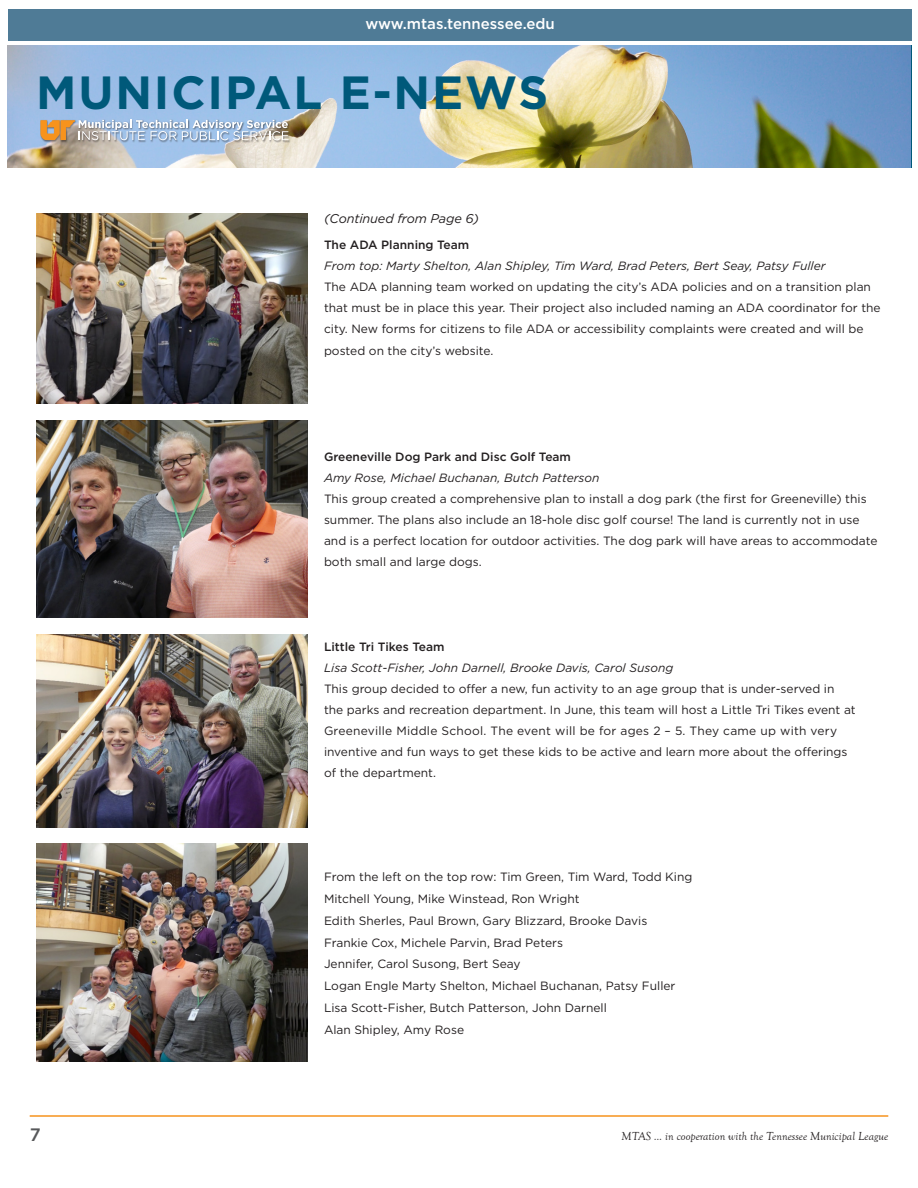
<style>
.page{position:relative;width:918px;height:1188px;background:#fff}
.page>*{position:absolute;margin:0;border:0;box-sizing:border-box;transform-origin:0 0}
.t1{font:700 46.5px "Gotham";letter-spacing:.04em;color:#00597a}
.t2{font:500 18px "Gotham";color:#57585a}
.t3{font:500 15px "Gotham";color:#fff}
.t4{font:italic 12.75px "Gotham";letter-spacing:-.01em;color:#231f20}
.t5{font:12px/21px "Gotham";color:#231f20}
.t6{font:italic 12px "Gotham";color:#231f20}
.t7{font:500 12px "Gotham";color:#231f20}
.t8{font:italic 12px "Goudy Old Style T";color:#231f20}
</style>
<div class="page">
<div style="left:8px;top:9px;width:904px;height:31px;background:#4f7b96"></div>
<img style="left:8px;top:45px;width:902px;height:122px">
<div style="left:40px;top:120px;width:251px;height:23px;background:#231f20;opacity:.55"></div>
<svg style="left:40px;top:120px;width:248px;height:20px;background:#b8bbbf"></svg>
<hr style="left:30px;top:1115px;width:858px;height:2px;background:#f7931d">
<img style="left:36px;top:213px;width:271px;height:190px">
<img style="left:36px;top:420px;width:271px;height:198px">
<img style="left:36px;top:634px;width:271px;height:193px">
<img style="left:36px;top:843px;width:271px;height:219px">
<p class="t3" style="left:365px;top:14px;width:191px">www.mtas.tennessee.edu</p>
<h1 class="t1" style="left:36px;top:62px;width:514px">MUNICIPAL E-NEWS</h1>
<p class="t4" style="left:324px;top:211px;width:156px">(Continued from Page 6)</p>
<p class="t7" style="left:324px;top:237px;width:147px">The ADA Planning Team</p>
<p class="t6" style="left:324px;top:258px;width:503px">From top: Marty Shelton, Alan Shipley, Tim Ward, Brad Peters, Bert Seay, Patsy Fuller</p>
<p class="t5" style="left:324px;top:276px;width:558px">The ADA planning team worked on updating the city’s ADA policies and on a transition plan that must be in place this year. Their project also included naming an ADA coordinator for the city. New forms for citizens to file ADA or accessibility complaints were created and will be posted on the city’s website.</p>
<p class="t7" style="left:324px;top:449px;width:249px">Greeneville Dog Park and Disc Golf Team</p>
<p class="t6" style="left:324px;top:470px;width:277px">Amy Rose, Michael Buchanan, Butch Patterson</p>
<p class="t5" style="left:324px;top:488px;width:555px">This group created a comprehensive plan to install a dog park (the first for Greeneville) this summer. The plans also include an 18-hole disc golf course! The land is currently not in use and is a perfect location for outdoor activities. The dog park will have areas to accommodate both small and large dogs.</p>
<p class="t7" style="left:324px;top:639px;width:122px">Little Tri Tikes Team</p>
<p class="t6" style="left:324px;top:660px;width:351px">Lisa Scott-Fisher, John Darnell, Brooke Davis, Carol Susong</p>
<p class="t5" style="left:324px;top:678px;width:533px">This group decided to offer a new, fun activity to an age group that is under-served in the parks and recreation department. In June, this team will host a Little Tri Tikes event at<br>Greeneville Middle School. The event will be for ages 2 – 5. They came up with very</p>
<p class="t5" style="left:324px;top:741px;width:525px">inventive and fun ways to get these kids to be active and learn more about the offerings</p>
<p class="t5" style="left:324px;top:762px;width:114px">of the department.</p>
<p class="t5" style="left:324px;top:866px;width:370px">From the left on the top row: Tim Green, Tim Ward, Todd King</p>
<p class="t5" style="left:324px;top:888px;width:257px">Mitchell Young, Mike Winstead, Ron Wright</p>
<p class="t5" style="left:324px;top:910px;width:325px">Edith Sherles, Paul Brown, Gary Blizzard, Brooke Davis</p>
<p class="t5" style="left:324px;top:932px;width:240px">Frankie Cox, Michele Parvin, Brad Peters</p>
<p class="t5" style="left:324px;top:953px;width:198px">Jennifer, Carol Susong, Bert Seay</p>
<p class="t5" style="left:324px;top:975px;width:353px">Logan Engle Marty Shelton, Michael Buchanan, Patsy Fuller</p>
<p class="t5" style="left:324px;top:997px;width:284px">Lisa Scott-Fisher, Butch Patterson, John Darnell</p>
<p class="t5" style="left:324px;top:1019px;width:142px">Alan Shipley, Amy Rose</p>
<h2 class="t2" style="left:30px;top:1123px;width:12px">7</h2>
<p class="t8" style="left:622px;top:1130px;width:268px">MTAS ... in cooperation with the Tennessee Municipal League</p>
</div>
